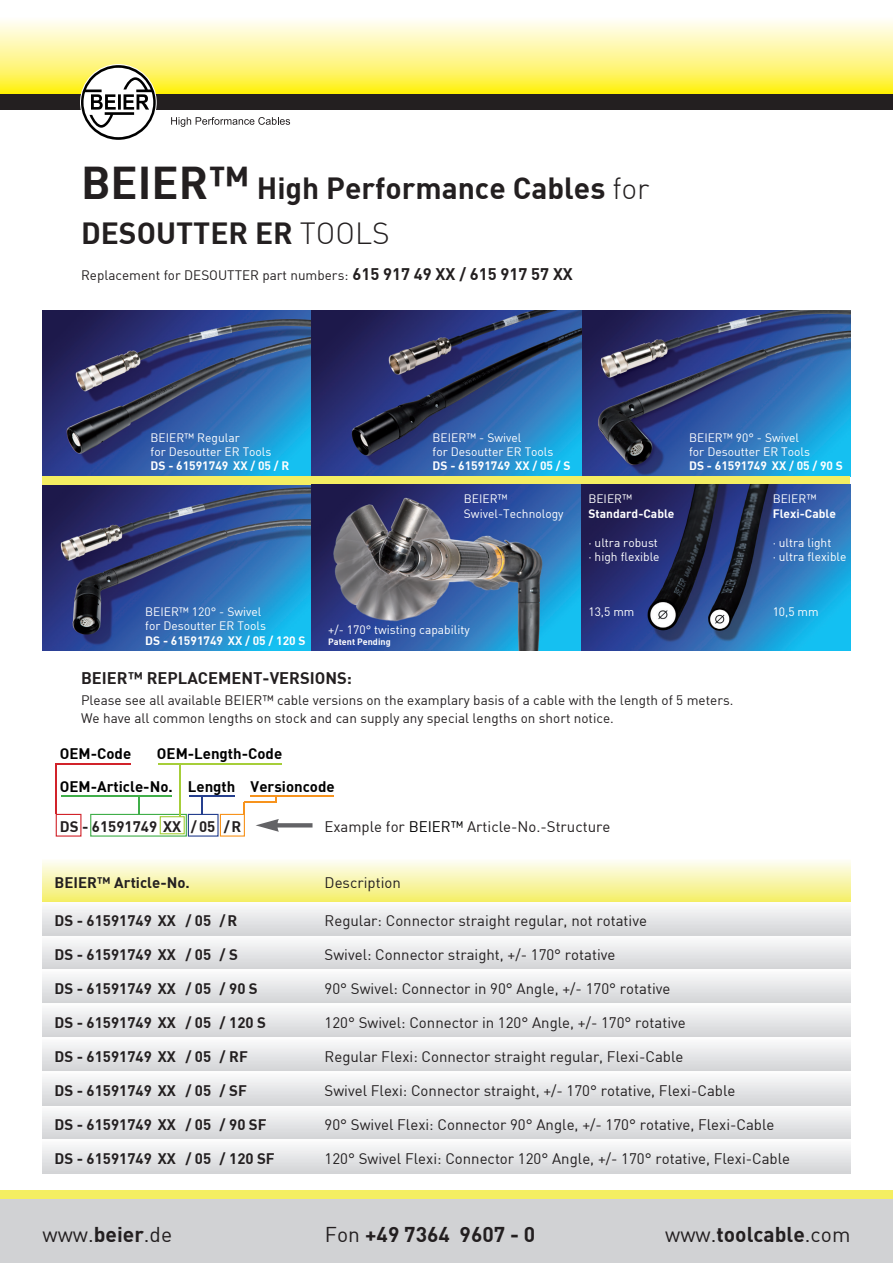
<style>
.page{position:relative;width:893px;height:1263px;background:#fff}
.page>*{position:absolute;margin:0;border:0;box-sizing:border-box;transform-origin:0 0}
.t1{font:30px/45px "DIN Bold";color:#231f20}
.t2{font:21px "DIN Bold";color:#231f20}
.t3{font:21px "DIN";color:#231f20}
.t4{font:16.5px "DIN Bold";color:#231f20}
.t5{font:15px "DIN";color:#231f20}
.t6{font:15px "DIN Bold";color:#231f20}
.t7{font:15px/32.2px "DIN Bold";color:#000}
.t8{font:13.5px/18px "DIN";color:#231f20}
.t9{font:12px/14.4px "DIN";color:#fff}
.t10{font:12px "DIN Bold";color:#fff}
.t11{font:9px "DIN Bold";color:#fff}
.s1{font-size:45px}
.s2{font-family:"DIN Light Alternate"}
.s3{font-family:"DIN Bold";font-size:16.5px}
.s4{color:#000}
.s5{font-family:"DIN Bold"}
.s6{font-family:"DIN"}
</style>
<div class="page">
<img style="left:43px;top:310px;width:807px;height:166px">
<img style="left:43px;top:485px;width:807px;height:166px">
<div style="left:0;top:1199px;width:893px;height:64px;background:#d1d2d4"></div>
<div style="left:0;top:1191px;width:893px;height:8px;background:#f4ee62"></div>
<div style="left:56px;top:814px;width:25px;height:23px;border:1px solid #d1232a"></div>
<div style="left:220px;top:814px;width:25px;height:23px;border:1px solid #f7931d"></div>
<div style="left:160px;top:816px;width:25px;height:18px;border:1px solid #a6ce39"></div>
<div style="left:90px;top:814px;width:97px;height:23px;border:1px solid #40ae49"></div>
<div style="left:188px;top:814px;width:31px;height:23px;border:1px solid #253f8e"></div>
<hr style="left:56px;top:763px;width:1px;height:51px;background:#d1232a">
<svg style="left:138px;top:797px;width:1px;height:17px"></svg>
<svg style="left:201px;top:797px;width:1px;height:17px"></svg>
<hr style="left:180px;top:764px;width:1px;height:53px;background:#a6ce39">
<hr style="left:56px;top:763px;width:75px;height:2px;background:#d1232a">
<hr style="left:251px;top:796px;width:83px;height:1px;background:#f7931d">
<hr style="left:244px;top:802px;width:33px;height:1px;background:#f7931d">
<hr style="left:158px;top:763px;width:124px;height:2px;background:#a6ce39">
<hr style="left:61px;top:796px;width:111px;height:1px;background:#40ae49">
<hr style="left:189px;top:796px;width:45px;height:1px;background:#253f8e">
<div style="left:43px;top:935px;width:807px;height:34px;background:linear-gradient(to bottom,#fdfdfd,#d4d5d7)"></div>
<div style="left:43px;top:901px;width:807px;height:34px;background:linear-gradient(to bottom,#fdfdfd,#d4d5d7)"></div>
<svg style="left:43px;top:976px;width:807px;height:61px"></svg>
<img style="left:43px;top:1003px;width:807px;height:1px">
<div style="left:43px;top:1037px;width:807px;height:34px;background:linear-gradient(to bottom,#fdfdfd,#d4d5d7)"></div>
<svg style="left:43px;top:1078px;width:807px;height:96px"></svg>
<div style="left:43px;top:859px;width:807px;height:42px;background:linear-gradient(to bottom,#fdfef9,#f5ef6f)"></div>
<svg style="left:256px;top:819px;width:56px;height:13px"></svg>
<div style="left:43px;top:476px;width:807px;height:9px;background:#f4ee62"></div>
<div style="left:0;top:95px;width:893px;height:15px;background:#231f20"></div>
<svg style="left:0;top:21px;width:892px;height:73px;background:#fff68e"></svg>
<svg style="left:171px;top:117px;width:119px;height:10px"></svg>
<svg style="left:81px;top:65px;width:75px;height:75px"></svg>
<h1 class="t1" style="left:81px;top:164px;width:570px"><span class="s1">BEIER™</span> High Performance Cables <span class="s2">for<br></span>DESOUTTER ER <span class="s2">TOOLS</span></h1>
<p class="t8" style="left:81px;top:266px;width:493px">Replacement for DESOUTTER part numbers: <span class="s3">615 917 49 XX / 615 917 57 XX</span></p>
<p class="t9" style="left:151px;top:430px;width:122px">BEIER™ Regular<br>for Desoutter ER Tools</p>
<p class="t10" style="left:151px;top:458px;width:140px">DS - 61591749 XX / 05 / R</p>
<p class="t9" style="left:433px;top:430px;width:122px">BEIER™ - Swivel<br>for Desoutter ER Tools</p>
<p class="t10" style="left:433px;top:458px;width:140px">DS - 61591749 XX / 05 / S</p>
<p class="t9" style="left:464px;top:492px;width:101px">BEIER™<br>Swivel-Technology</p>
<p class="t9" style="left:588px;top:492px;width:45px">BEIER™</p>
<p class="t10" style="left:588px;top:506px;width:88px">Standard-Cable</p>
<p class="t9" style="left:588px;top:535px;width:73px">· ultra robust · high flexible</p>
<p class="t9" style="left:689px;top:430px;width:122px">BEIER™ 90° - Swivel for Desoutter ER Tools</p>
<p class="t10" style="left:689px;top:458px;width:155px">DS - 61591749 XX / 05 / 90 S</p>
<p class="t9" style="left:773px;top:492px;width:45px">BEIER™</p>
<p class="t10" style="left:773px;top:506px;width:65px">Flexi-Cable</p>
<p class="t9" style="left:773px;top:535px;width:75px">· ultra light<br>· ultra flexible</p>
<p class="t9" style="left:145px;top:604px;width:122px">BEIER™ 120° - Swivel for Desoutter ER Tools</p>
<p class="t10" style="left:145px;top:633px;width:162px">DS - 61591749 XX / 05 / 120 S</p>
<p class="t9" style="left:328px;top:622px;width:143px">+/- 170° twisting capability</p>
<p class="t11" style="left:328px;top:636px;width:64px">Patent Pending</p>
<p class="t9" style="left:588px;top:604px;width:48px">13,5 mm</p>
<p class="t9" style="left:773px;top:604px;width:48px">10,5 mm</p>
<p class="t4" style="left:81px;top:668px;width:272px">BEIER™ REPLACEMENT-VERSIONS:</p>
<p class="t8" style="left:81px;top:691px;width:654px">Please see all available BEIER™ cable versions on the examplary basis of a cable with the length of 5 meters.<br>We have all common lengths on stock and can supply any special lengths on short notice.</p>
<p class="t7" style="left:60px;top:737px;width:73px">OEM-Code</p>
<p class="t7" style="left:60px;top:737px;width:276px;text-indent:97px">OEM-Length-Code<br>OEM-Article-No. Length Versioncode</p>
<p class="t6" style="left:60px;top:817px;width:183px">DS - 61591749 XX / 05 / R</p>
<p class="t5" style="left:324px;top:817px;width:288px">Example for <span class="s4">BEIER™</span> Article-No.-Structure</p>
<p class="t6" style="left:55px;top:873px;width:137px">BEIER™ Article-No.</p>
<p class="t5" style="left:325px;top:873px;width:78px">Description</p>
<p class="t6" style="left:55px;top:911px;width:184px">DS - 61591749 XX / 05 / R</p>
<p class="t5" style="left:325px;top:911px;width:324px">Regular: Connector straight regular, not rotative</p>
<p class="t6" style="left:55px;top:945px;width:185px">DS - 61591749 XX / 05 / S</p>
<p class="t5" style="left:325px;top:945px;width:292px">Swivel: Connector straight, +/- 170° rotative</p>
<p class="t6" style="left:55px;top:979px;width:205px">DS - 61591749 XX / 05 / 90 S</p>
<p class="t5" style="left:325px;top:979px;width:347px">90° Swivel: Connector in 90° Angle, +/- 170° rotative</p>
<p class="t6" style="left:55px;top:1013px;width:213px">DS - 61591749 XX / 05 / 120 S</p>
<p class="t5" style="left:325px;top:1013px;width:363px">120° Swivel: Connector in 120° Angle, +/- 170° rotative</p>
<p class="t6" style="left:55px;top:1047px;width:195px">DS - 61591749 XX / 05 / RF</p>
<p class="t5" style="left:325px;top:1047px;width:360px">Regular Flexi: Connector straight regular, Flexi-Cable</p>
<p class="t6" style="left:55px;top:1081px;width:194px">DS - 61591749 XX / 05 / SF</p>
<p class="t5" style="left:325px;top:1081px;width:412px">Swivel Flexi: Connector straight, +/- 170° rotative, Flexi-Cable</p>
<p class="t6" style="left:55px;top:1115px;width:214px">DS - 61591749 XX / 05 / 90 SF</p>
<p class="t5" style="left:325px;top:1115px;width:451px">90° Swivel Flexi: Connector 90° Angle, +/- 170° rotative, Flexi-Cable</p>
<p class="t6" style="left:55px;top:1149px;width:222px">DS - 61591749 XX / 05 / 120 SF</p>
<p class="t5" style="left:325px;top:1149px;width:467px">120° Swivel Flexi: Connector 120° Angle, +/- 170° rotative, Flexi-Cable</p>
<h2 class="t3" style="left:43px;top:1221px;width:131px">www.<span class="s5">beier</span>.de</h2>
<h2 class="t2" style="left:325px;top:1220px;width:212px"><span class="s6">Fon</span> +49 7364 9607 - 0</h2>
<h2 class="t2" style="left:665px;top:1220px;width:187px"><span class="s6">www.</span>toolcable<span class="s6">.com</span></h2>
</div>
